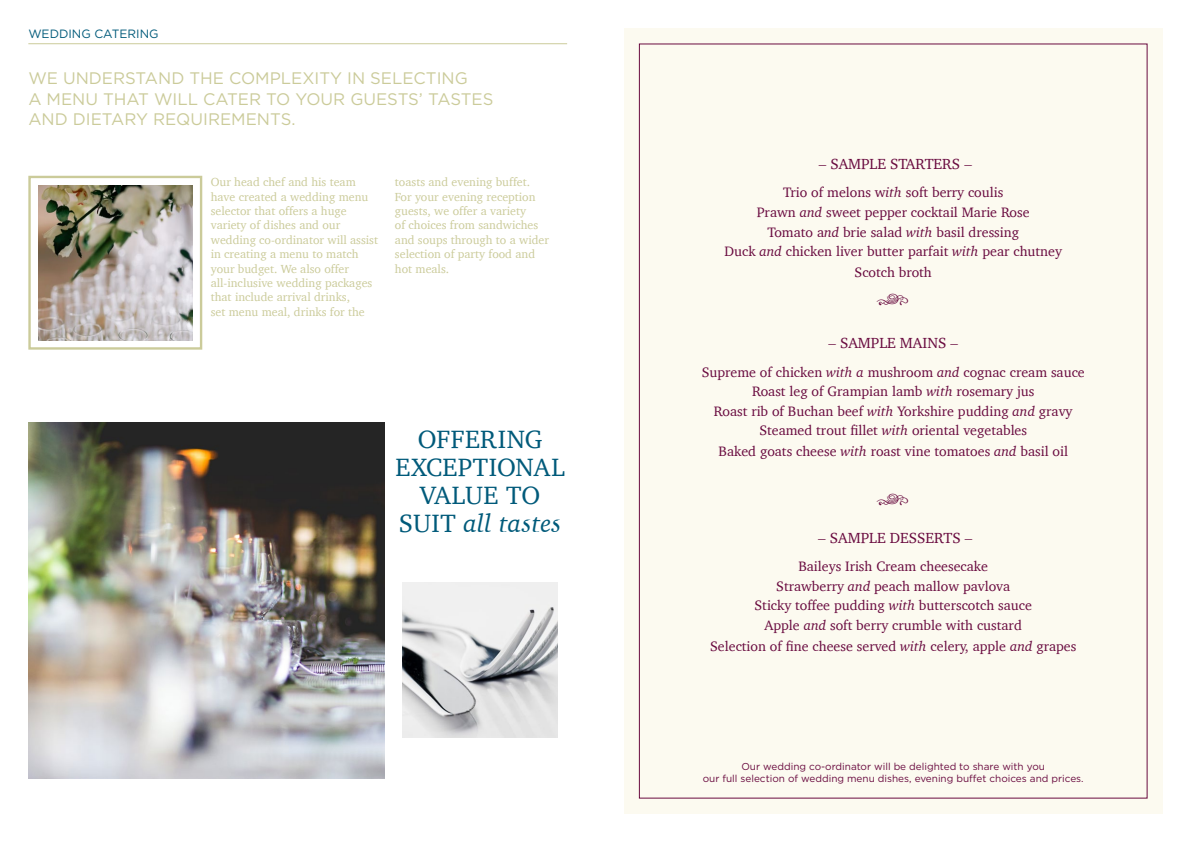
<style>
.page{position:relative;width:1191px;height:842px;background:#fff}
.page>*{position:absolute;margin:0;border:0;box-sizing:border-box;transform-origin:0 0}
.t1{font:25.7px/28.2px "Charter";letter-spacing:.02em;color:#005a7a;text-align:center}
.t2{font:20px "Dalliance OT Flourishes";color:#690a3f}
.t3{font:16.7px/20.5px "Gotham";color:#cbcb9a}
.t4{font:15px "Charter";color:#690a3f}
.t5{font:14px/19.9px "Charter";color:#690a3f;text-align:center}
.t6{font:12px/14.4px "Charter";color:#cbcb9a}
.t7{font:12px "Gotham";color:#005a7a}
.t8{font:10px/12px "Gotham";color:#690a3f;text-align:center}
.s1{font-style:italic}
</style>
<div class="page">
<hr style="left:28px;top:43px;width:539px;height:1px;background:#cbcb9a">
<div style="left:624px;top:28px;width:538px;height:786px;background:#fcfaf0"></div>
<img style="left:29px;top:422px;width:356px;height:356px">
<img style="left:403px;top:583px;width:154px;height:154px">
<div style="left:28px;top:176px;width:174px;height:174px;border:2px solid #cbcb9a"></div>
<img style="left:38px;top:186px;width:155px;height:154px">
<p class="t7" style="left:28px;top:26px;width:132px">WEDDING CATERING</p>
<p class="t3" style="left:28px;top:68px;width:466px">WE UNDERSTAND THE COMPLEXITY IN SELECTING<br>A MENU THAT WILL CATER TO YOUR GUESTS’ TASTES<br>AND DIETARY REQUIREMENTS.</p>
<p class="t6" style="left:211px;top:175px;width:169px">Our head chef and his team have created a wedding menu selector that offers a huge variety of dishes and our wedding co-ordinator will assist in creating a menu to match your budget. We also offer all-inclusive wedding packages that include arrival drinks,<br>set menu meal, drinks for the</p>
<p class="t6" style="left:395px;top:175px;width:155px">toasts and evening buffet.<br>For your evening reception guests, we offer a variety<br>of choices from sandwiches and soups through to a wider selection of party food and hot meals.</p>
<h1 class="t1" style="left:395px;top:424px;width:171px">OFFERING<br>EXCEPTIONAL<br>VALUE TO<br>SUIT <span class="s1">all tastes</span></h1>
<p class="t4" style="left:818px;top:151px;width:155px">– SAMPLE STARTERS –</p>
<p class="t5" style="left:724px;top:182px;width:339px">Trio of melons w<span class="s1">ith</span> soft berry coulis<br>Prawn <span class="s1">and</span> sweet pepper cocktail Marie Rose<br>Tomato a<span class="s1">nd</span> brie salad <span class="s1">with</span> basil dressing<br>Duck <span class="s1">and</span> chicken liver butter parfait <span class="s1">with</span> pear chutney Scotch broth</p>
<h2 class="t2" style="left:877px;top:290px;width:33px">q</h2>
<p class="t4" style="left:828px;top:330px;width:131px">– SAMPLE MAINS –</p>
<p class="t5" style="left:701px;top:362px;width:385px">Supreme of chicken <span class="s1">with a</span> mushroom <span class="s1">and</span> cognac cream sauce Roast leg of Grampian lamb <span class="s1">with</span> rosemary jus<br>Roast rib of Buchan beef <span class="s1">with</span> Yorkshire pudding <span class="s1">and</span> gravy Steamed trout fillet <span class="s1">with</span> oriental vegetables<br>Baked goats cheese <span class="s1">with</span> roast vine tomatoes <span class="s1">and</span> basil oil</p>
<h2 class="t2" style="left:877px;top:491px;width:33px">q</h2>
<p class="t4" style="left:818px;top:525px;width:156px">– SAMPLE DESSERTS –</p>
<p class="t5" style="left:710px;top:556px;width:368px">Baileys Irish Cream cheesecake<br>Strawberry <span class="s1">and</span> peach mallow pavlova<br>Sticky toffee pudding <span class="s1">with</span> butterscotch sauce<br>Apple <span class="s1">and</span> soft berry crumble with custard<br>Selection of fine cheese served <span class="s1">with</span> celery, apple <span class="s1">and</span> grapes</p>
<p class="t8" style="left:702px;top:761px;width:382px">Our wedding co-ordinator will be delighted to share with you<br>our full selection of wedding menu dishes, evening buffet choices and prices.</p>
</div>
